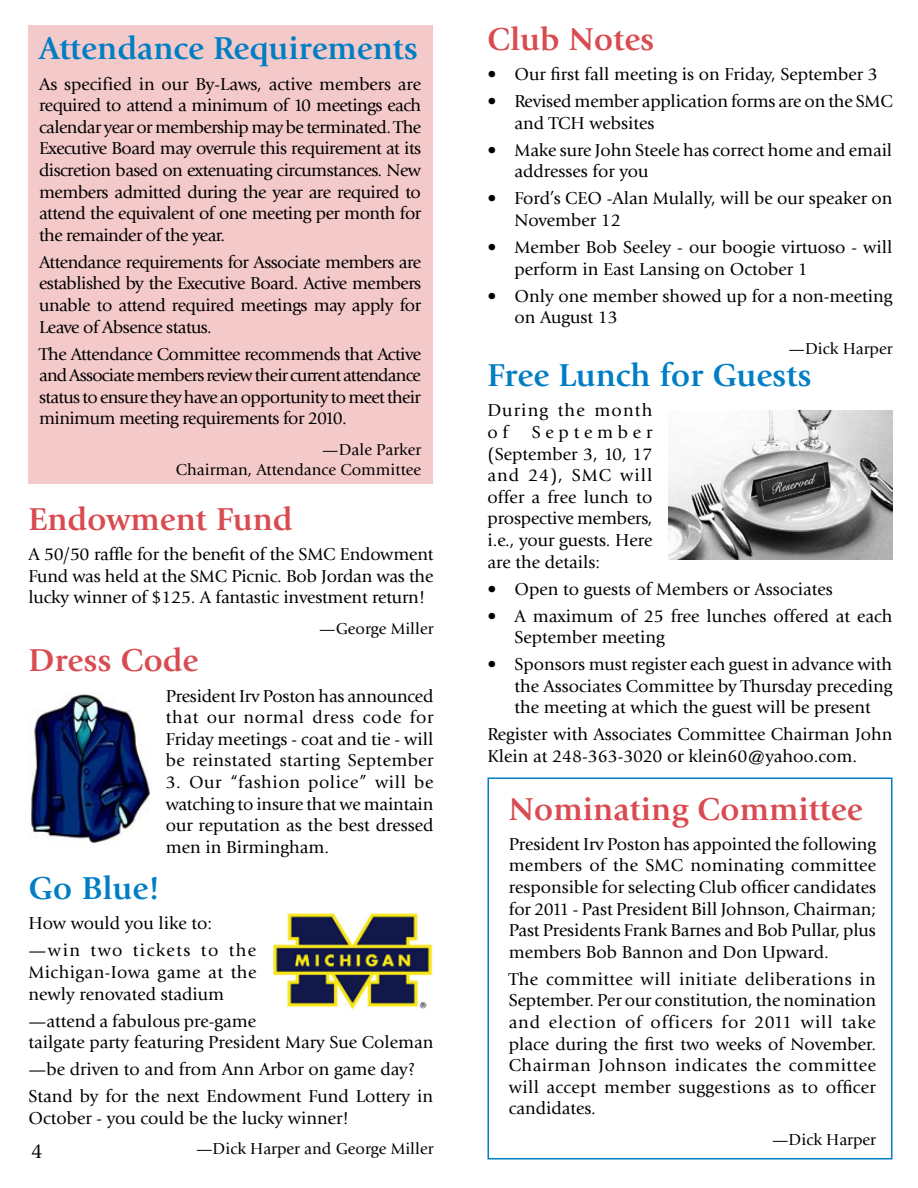
<style>
.page{position:relative;width:918px;height:1188px;background:#fff}
.page>*{position:absolute;margin:0;border:0;box-sizing:border-box;transform-origin:0 0}
.t1{font:700 33px "Giovanni";color:#d94b50}
.t2{font:700 33px "Giovanni";color:#007ec4}
.t3{font:21px "Giovanni";color:#000}
.t4{font:18px/21.6px "Giovanni";color:#000}
.t5{font:18px/27px "Giovanni";letter-spacing:.06em;color:#000}
.t6{font:18px/21.6px "Giovanni";letter-spacing:.065em;color:#000}
.t7{font:16.5px/19.8px "Giovanni";color:#000;text-align:right}
</style>
<div class="page">
<div style="left:28px;top:25px;width:405px;height:459px;background:#f4c9ca"></div>
<img style="left:29px;top:694px;width:121px;height:151px">
<img style="left:273px;top:913px;width:160px;height:97px">
<img style="left:668px;top:410px;width:224px;height:150px">
<div style="left:487px;top:777px;width:405px;height:382px;border:2px solid #007ec4"></div>
<h1 class="t2" style="left:39px;top:29px;width:380px">Attendance Requirements</h1>
<p class="t4" style="left:39px;top:73px;width:384px;text-align:justify">As specified in our By-Laws, active members are required to attend a minimum of 10 meetings each calendar year or membership may be terminated. The Executive Board may overrule this requirement at its discretion based on extenuating circumstances. New members admitted during the year are required to attend the equivalent of one meeting per month for the remainder of the year.</p>
<p class="t4" style="left:39px;top:251px;width:384px;text-align:justify">Attendance requirements for Associate members are established by the Executive Board. Active members unable to attend required meetings may apply for Leave of Absence status.</p>
<p class="t4" style="left:39px;top:343px;width:384px;text-align:justify">The Attendance Committee recommends that Active and Associate members review their current attendance status to ensure they have an opportunity to meet their minimum meeting requirements for 2010.</p>
<p class="t7" style="left:176px;top:440px;width:247px">—Dale Parker<br>Chairman, Attendance Committee</p>
<h1 class="t1" style="left:28px;top:500px;width:266px">Endowment Fund</h1>
<p class="t4" style="left:28px;top:544px;width:407px;text-align:justify">A 50/50 raffle for the benefit of the SMC Endowment Fund was held at the SMC Picnic. Bob Jordan was the lucky winner of $125. A fantastic investment return!</p>
<p class="t7" style="left:319px;top:619px;width:116px">—George Miller</p>
<h1 class="t1" style="left:28px;top:641px;width:171px">Dress Code</h1>
<p class="t4" style="left:166px;top:685px;width:269px;text-align:justify">President Irv Poston has announced that our normal dress code for Friday meetings - coat and tie - will be reinstated starting September</p>
<p class="t4" style="left:166px;top:772px;width:269px;text-align:justify">3. Our “fashion police” will be watching to insure that we maintain our reputation as the best dressed men in Birmingham.</p>
<h1 class="t2" style="left:28px;top:869px;width:134px">Go Blue!</h1>
<p class="t5" style="left:28px;top:910px;width:229px">How would you like to: —win two tickets to the</p>
<p class="t4" style="left:28px;top:961px;width:229px">Michigan-Iowa game at the newly renovated stadium</p>
<p class="t4" style="left:28px;top:1010px;width:406px">—attend a fabulous pre-game<br>tailgate party featuring President Mary Sue Coleman</p>
<p class="t4" style="left:28px;top:1056px;width:406px;line-height:27px">—be driven to and from Ann Arbor on game day?<br>Stand by for the next Endowment Fund Lottery in</p>
<p class="t4" style="left:28px;top:1107px;width:322px">October - you could be the lucky winner!</p>
<p class="t7" style="left:196px;top:1139px;width:239px">—Dick Harper and George Miller</p>
<p class="t3" style="left:31px;top:1139px;width:13px">4</p>
<h1 class="t1" style="left:487px;top:20px;width:168px">Club Notes</h1>
<p class="t4" style="left:514px;top:61px;width:380px;line-height:27px">Our first fall meeting is on Friday, September 3<br>Revised member application forms are on the SMC</p>
<p class="t4" style="left:514px;top:110px;width:379px;line-height:27px">and TCH websites<br>Make sure John Steele has correct home and email</p>
<p class="t4" style="left:514px;top:158px;width:380px;line-height:27px">addresses for you<br>Ford’s CEO -Alan Mulally, will be our speaker on</p>
<p class="t4" style="left:514px;top:207px;width:380px;line-height:27px">November 12<br>Member Bob Seeley - our boogie virtuoso - will</p>
<p class="t4" style="left:514px;top:255px;width:380px;line-height:27px">perform in East Lansing on October 1<br>Only one member showed up for a non-meeting</p>
<p class="t4" style="left:514px;top:307px;width:105px">on August 13</p>
<p class="t7" style="left:789px;top:339px;width:105px">—Dick Harper</p>
<p class="t4" style="left:487px;top:61px;width:10px;line-height:27px">• •</p>
<p class="t4" style="left:487px;top:139px;width:10px">•</p>
<p class="t4" style="left:487px;top:188px;width:10px">•</p>
<p class="t4" style="left:487px;top:236px;width:10px">•</p>
<p class="t4" style="left:487px;top:285px;width:10px">•</p>
<h1 class="t2" style="left:487px;top:356px;width:325px">Free Lunch for Guests</h1>
<p class="t6" style="left:487px;top:400px;width:167px">During the month o f</p>
<p class="t4" style="left:487px;top:421px;width:167px;text-align:justify;text-indent:44px">September (September 3, 10, 17 and 24), SMC will offer a free lunch to prospective members, i.e., your guests. Here are the details:</p>
<p class="t4" style="left:514px;top:575px;width:380px;line-height:27px">Open to guests of Members or Associates<br>A maximum of 25 free lunches offered at each</p>
<p class="t4" style="left:514px;top:624px;width:379px;line-height:27px">September meeting<br>Sponsors must register each guest in advance with</p>
<p class="t4" style="left:514px;top:675px;width:379px">the Associates Committee by Thursday preceding the meeting at which the guest will be present</p>
<p class="t4" style="left:487px;top:724px;width:407px">Register with Associates Committee Chairman John<br>Klein at 248-363-3020 or klein60@yahoo.com.</p>
<p class="t4" style="left:487px;top:575px;width:10px;line-height:27px">• •</p>
<p class="t4" style="left:487px;top:654px;width:10px">•</p>
<h1 class="t1" style="left:509px;top:790px;width:355px">Nominating Committee</h1>
<p class="t4" style="left:509px;top:833px;width:369px;text-align:justify">President Irv Poston has appointed the following members of the SMC nominating committee responsible for selecting Club officer candidates for 2011 - Past President Bill Johnson, Chairman; Past Presidents Frank Barnes and Bob Pullar, plus members Bob Bannon and Don Upward.</p>
<p class="t4" style="left:509px;top:968px;width:369px;text-align:justify">The committee will initiate deliberations in September. Per our constitution, the nomination and election of officers for 2011 will take place during the first two weeks of November.<br>Chairman Johnson indicates the committee will accept member suggestions as to officer candidates.</p>
<p class="t7" style="left:772px;top:1130px;width:105px">—Dick Harper</p>
</div>
